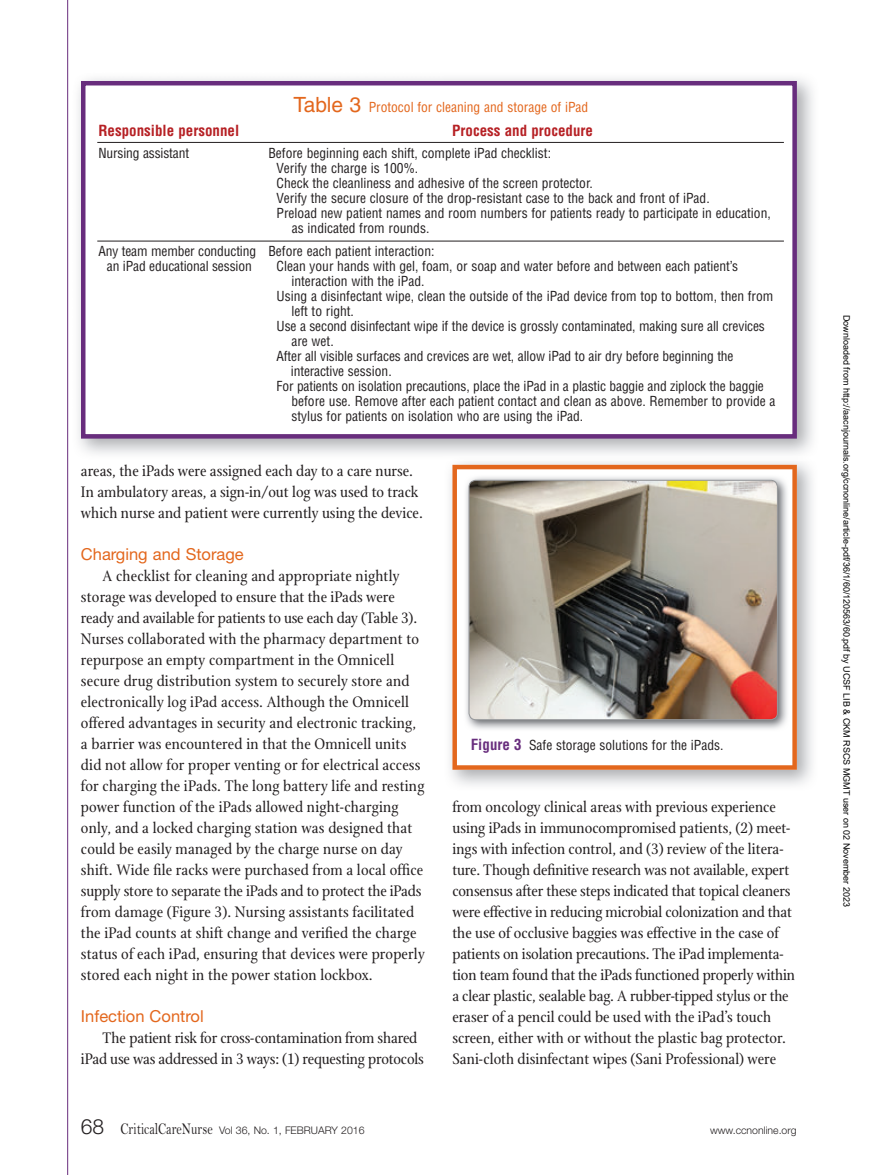
<style>
.page{position:relative;width:878px;height:1175px;background:#fff}
.page>*{position:absolute;margin:0;border:0;box-sizing:border-box;transform-origin:0 0}
.t1{font:16.5px/21px "Stone Print";color:#231f20}
.t2{font:16.5px "Helvetica Neue LT Std";color:#e3671d}
.t3{font:700 condensed 15px "Helvetica LT Std";color:#b62024}
.t4{font:condensed 13.5px/15px "Helvetica LT Std";color:#231f20;text-align:center}
.t5{font:condensed 13.5px "Helvetica LT Std";color:#e3671d}
.t6{font:300 10.5px "Helvetica Neue LT Std";color:#231f20}
.t7{font:9px "Arial";color:#000}
.s1{font-stretch:normal;font-size:21px}
.s2{font-weight:700;font-size:15px;color:#682d7d}
.s3{font-size:21px}
.s4{font-family:"Bell MT Std";font-weight:400;font-size:16.5px}
</style>
<div class="page">
<img style="left:78px;top:78px;width:735px;height:376px">
<div style="left:81px;top:81px;width:715px;height:357px;background:#fff;border:4px solid #682d7d"></div>
<hr style="left:97px;top:241px;width:686px;height:1px;background:#231f20">
<hr style="left:97px;top:142px;width:686px;height:1px;background:#231f20">
<img style="left:450px;top:462px;width:362px;height:323px">
<svg style="left:452px;top:465px;width:344px;height:304px"></svg>
<img style="left:463px;top:475px;width:326px;height:256px">
<img style="left:469px;top:480px;width:308px;height:239px">
<div style="left:468px;top:480px;width:309px;height:240px;border:1px solid #939598;border-radius:7px"></div>
<hr style="left:67px;top:0;width:1px;height:1175px;background:#682d7d">
<p class="t3" style="left:98px;top:121px;width:142px">Responsible personnel</p>
<p class="t4" style="left:98px;top:146px;width:92px">Nursing assistant</p>
<p class="t4" style="left:98px;top:243px;width:159px">Any team member conducting an iPad educational session</p>
<p class="t5" style="left:293px;top:98px;width:296px"><span class="s1">Table 3</span> Protocol for cleaning and storage of iPad</p>
<p class="t3" style="left:452px;top:121px;width:142px">Process and procedure</p>
<p class="t4" style="left:268px;top:146px;width:284px">Before beginning each shift, complete iPad checklist:</p>
<p class="t4" style="left:276px;top:161px;width:143px">Verify the charge is 100%.</p>
<p class="t4" style="left:276px;top:176px;width:318px">Check the cleanliness and adhesive of the screen protector.</p>
<p class="t4" style="left:276px;top:191px;width:434px">Verify the secure closure of the drop-resistant case to the back and front of iPad.</p>
<p class="t4" style="left:276px;top:206px;width:495px">Preload new patient names and room numbers for patients ready to participate in education,</p>
<p class="t4" style="left:292px;top:221px;width:139px">as indicated from rounds.</p>
<p class="t4" style="left:268px;top:243px;width:167px">Before each patient interaction:</p>
<p class="t4" style="left:276px;top:258px;width:463px">Clean your hands with gel, foam, or soap and water before and between each patient’s</p>
<p class="t4" style="left:291px;top:273px;width:134px">interaction with the iPad.</p>
<p class="t4" style="left:276px;top:288px;width:498px">Using a disinfectant wipe, clean the outside of the iPad device from top to bottom, then from</p>
<p class="t4" style="left:291px;top:303px;width:64px">left to right.</p>
<p class="t4" style="left:276px;top:318px;width:490px">Use a second disinfectant wipe if the device is grossly contaminated, making sure all crevices</p>
<p class="t4" style="left:291px;top:333px;width:44px">are wet.</p>
<p class="t4" style="left:276px;top:348px;width:458px">After all visible surfaces and crevices are wet, allow iPad to air dry before beginning the</p>
<p class="t4" style="left:291px;top:363px;width:102px">interactive session.</p>
<p class="t4" style="left:276px;top:378px;width:489px">For patients on isolation precautions, place the iPad in a plastic baggie and ziplock the baggie</p>
<p class="t4" style="left:291px;top:393px;width:485px">before use. Remove after each patient contact and clean as above. Remember to provide a</p>
<p class="t4" style="left:291px;top:408px;width:293px">stylus for patients on isolation who are using the iPad.</p>
<p class="t1" style="left:81px;top:460px;width:343px">areas, the iPads were assigned each day to a care nurse.<br>In ambulatory areas, a sign-in/out log was used to track which nurse and patient were currently using the device.</p>
<p class="t2" style="left:81px;top:544px;width:164px">Charging and Storage</p>
<p class="t1" style="left:81px;top:565px;width:345px;text-indent:22px">A checklist for cleaning and appropriate nightly storage was developed to ensure that the iPads were ready and available for patients to use each day (Table 3).<br>Nurses collaborated with the pharmacy department to repurpose an empty compartment in the Omnicell secure drug distribution system to securely store and electronically log iPad access. Although the Omnicell offered advantages in security and electronic tracking, a barrier was encountered in that the Omnicell units did not allow for proper venting or for electrical access for charging the iPads. The long battery life and resting power function of the iPads allowed night-charging only, and a locked charging station was designed that could be easily managed by the charge nurse on day shift. Wide file racks were purchased from a local office supply store to separate the iPads and to protect the iPads from damage (Figure 3). Nursing assistants facilitated the iPad counts at shift change and verified the charge status of each iPad, ensuring that devices were properly stored each night in the power station lockbox.</p>
<p class="t2" style="left:81px;top:1006px;width:124px">Infection Control</p>
<p class="t1" style="left:81px;top:1027px;width:344px;text-indent:22px">The patient risk for cross-contamination from shared iPad use was addressed in 3 ways: (1) requesting protocols</p>
<p class="t4" style="left:471px;top:737px;width:254px"><span class="s2">Figure 3</span> Safe storage solutions for the iPads.</p>
<p class="t1" style="left:452px;top:796px;width:344px">from oncology clinical areas with previous experience using iPads in immunocompromised patients, (2) meet&shy;ings with infection control, and (3) review of the litera&shy;ture. Though definitive research was not available, expert consensus after these steps indicated that topical cleaners were effective in reducing microbial colonization and that the use of occlusive baggies was effective in the case of patients on isolation precautions. The iPad implementa&shy;tion team found that the iPads functioned properly within a clear plastic, sealable bag. A rubber- tipped stylus or the eraser of a pencil could be used with the iPad’s touch screen, either with or without the plastic bag protector.<br>Sani-cloth disinfectant wipes (Sani Professional) were</p>
<p class="t6" style="left:81px;top:1123px;width:285px"><span class="s3">68</span> <span class="s4">CriticalCareNurse</span> Vol 36, No. 1, FEBRUARY 2016</p>
<p class="t6" style="left:710px;top:1123px;width:88px">www.ccnonline.org</p>
<p class="t7" style="left:850px;top:315px;width:593px;rotate:90deg">Downloaded from http://aacnjournals.org/ccnonline/article-pdf/36/1/60/120563/60.pdf by UCSF LIB &amp; CKM RSCS MGMT user on 02 November 2023</p>
</div>
